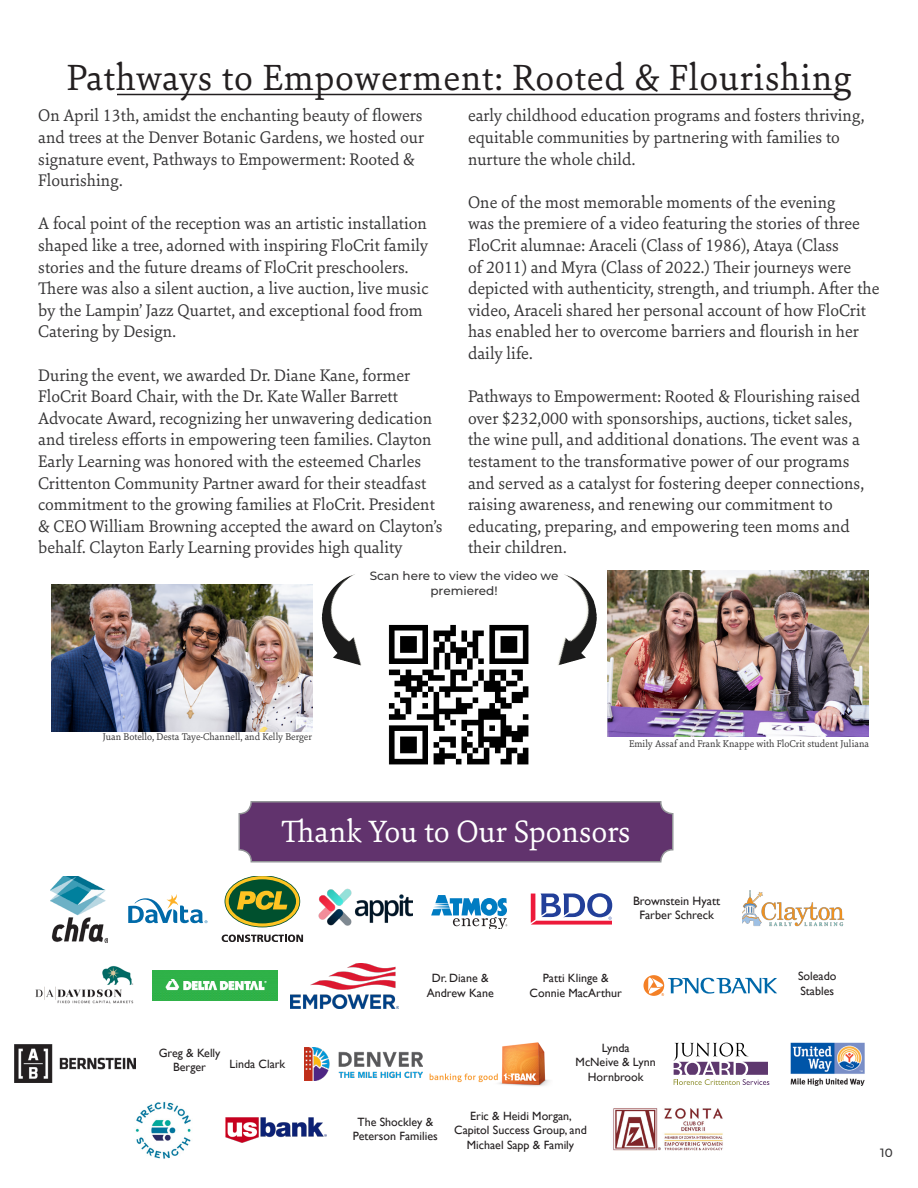
<style>
.page{position:relative;width:918px;height:1188px;background:#fff}
.page>*{position:absolute;margin:0;border:0;box-sizing:border-box;transform-origin:0 0}
.Sidebar_headline{font:39px "Sina Nova";letter-spacing:.02em;color:#231f20}
.Center{font:33px "Sina Nova";color:#fff}
.Center-2{font:18px/21.6px "Sina Nova";color:#363536}
.t1{font:12.15px/14.5px "Gill Sans";color:#231f20;text-align:center}
.t2{font:12px "Gill Sans";color:#231f20}
.Center-3{font:500 12px/14.4px "Montserrat";color:#363536;text-align:center}
.Center-4{font:10.5px "Sina Nova";color:#363536}
</style>
<div class="page">
<hr style="left:117px;top:94px;width:721px;height:1px;background:#231f20">
<div style="left:239px;top:802px;width:434px;height:60px;background:#61336d;border-radius:12px"></div>
<div style="left:238px;top:801px;width:436px;height:61px;border:2px solid #939598;border-radius:12px"></div>
<img style="left:318px;top:888px;width:94px;height:38px">
<svg style="left:431px;top:895px;width:76px;height:33px"></svg>
<img style="left:51px;top:876px;width:57px;height:66px">
<svg style="left:128px;top:894px;width:80px;height:29px"></svg>
<svg style="left:222px;top:935px;width:81px;height:6px"></svg>
<svg style="left:225px;top:876px;width:75px;height:51px"></svg>
<svg style="left:531px;top:893px;width:81px;height:32px"></svg>
<img style="left:742px;top:890px;width:103px;height:37px">
<img style="left:35px;top:966px;width:99px;height:38px">
<img style="left:152px;top:970px;width:126px;height:31px">
<img style="left:290px;top:963px;width:108px;height:45px">
<svg style="left:644px;top:975px;width:133px;height:21px"></svg>
<img style="left:15px;top:1045px;width:120px;height:38px">
<img style="left:304px;top:1048px;width:119px;height:32px">
<img style="left:429px;top:1042px;width:120px;height:44px">
<svg style="left:674px;top:1043px;width:95px;height:42px"></svg>
<img style="left:791px;top:1042px;width:74px;height:44px">
<img style="left:135px;top:1101px;width:56px;height:58px">
<img style="left:225px;top:1117px;width:102px;height:26px">
<img style="left:613px;top:1108px;width:110px;height:43px">
<img style="left:51px;top:585px;width:261px;height:147px">
<img style="left:607px;top:570px;width:261px;height:166px">
<img style="left:557px;top:574px;width:40px;height:92px">
<img style="left:388px;top:624px;width:141px;height:141px">
<img style="left:322px;top:574px;width:40px;height:92px">
<p class="Sidebar_headline" style="left:67px;top:51px;width:786px">Pathways to Empowerment: Rooted &amp; Flourishing</p>
<p class="Center-2" style="left:38px;top:104px;width:388px">On April 13th, amidst the enchanting beauty of flowers and trees at the Denver Botanic Gardens, we hosted our signature event, Pathways to Empowerment: Rooted &amp; Flourishing.</p>
<p class="Center-2" style="left:38px;top:212px;width:392px">A focal point of the reception was an artistic installation shaped like a tree, adorned with inspiring FloCrit family stories and the future dreams of FloCrit preschoolers.<br>There was also a silent auction, a live auction, live music by the Lampin’ Jazz Quartet, and exceptional food from Catering by Design.</p>
<p class="Center-2" style="left:38px;top:364px;width:406px">During the event, we awarded Dr. Diane Kane, former FloCrit Board Chair, with the Dr. Kate Waller Barrett Advocate Award, recognizing her unwavering dedication and tireless efforts in empowering teen families. Clayton Early Learning was honored with the esteemed Charles Crittenton Community Partner award for their steadfast commitment to the growing families at FloCrit. President &amp; CEO William Browning accepted the award on Clayton’s behalf. Clayton Early Learning provides high quality</p>
<p class="Center-2" style="left:468px;top:104px;width:398px">early childhood education programs and fosters thriving, equitable communities by partnering with families to nurture the whole child.</p>
<p class="Center-2" style="left:468px;top:191px;width:413px">One of the most memorable moments of the evening<br>was the premiere of a video featuring the stories of three FloCrit alumnae: Araceli (Class of 1986), Ataya (Class<br>of 2011) and Myra (Class of 2022.) Their journeys were depicted with authenticity, strength, and triumph. After the video, Araceli shared her personal account of how FloCrit has enabled her to overcome barriers and flourish in her daily life.</p>
<p class="Center-2" style="left:468px;top:385px;width:398px">Pathways to Empowerment: Rooted &amp; Flourishing raised over $232,000 with sponsorships, auctions, ticket sales, the wine pull, and additional donations. The event was a testament to the transformative power of our programs and served as a catalyst for fostering deeper connections, raising awareness, and renewing our commitment to educating, preparing, and empowering teen moms and their children.</p>
<p class="Center-4" style="left:103px;top:730px;width:211px">Juan Botello, Desta Taye-Channell, and Kelly Berger</p>
<p class="Center-3" style="left:370px;top:568px;width:190px">Scan here to view the video we premiered!</p>
<p class="Center-4" style="left:629px;top:737px;width:242px">Emily Assaf and Frank Knappe with FloCrit student Juliana</p>
<p class="Center" style="left:281px;top:810px;width:351px">Thank You to Our Sponsors</p>
<p class="t2" style="left:159px;top:1045px;width:63px">Greg &amp; Kelly</p>
<p class="t2" style="left:173px;top:1060px;width:34px">Berger</p>
<p class="t2" style="left:230px;top:1057px;width:57px">Linda Clark</p>
<p class="t2" style="left:432px;top:971px;width:58px">Dr. Diane &amp;</p>
<p class="t2" style="left:427px;top:986px;width:68px">Andrew Kane</p>
<p class="t1" style="left:633px;top:893px;width:89px">Brownstein Hyatt<br>Farber Schreck</p>
<p class="t2" style="left:543px;top:971px;width:68px">Patti Klinge &amp;</p>
<p class="t2" style="left:530px;top:986px;width:94px">Connie MacArthur</p>
<p class="t2" style="left:602px;top:1041px;width:30px">Lynda</p>
<p class="t2" style="left:576px;top:1055px;width:82px">McNeive &amp; Lynn</p>
<p class="t2" style="left:588px;top:1070px;width:57px">Hornbrook</p>
<p class="t2" style="left:357px;top:1115px;width:77px">The Shockley &amp;</p>
<p class="t2" style="left:353px;top:1129px;width:86px">Peterson Families</p>
<p class="t2" style="left:470px;top:1109px;width:103px">Eric &amp; Heidi Morgan,</p>
<p class="t2" style="left:454px;top:1123px;width:134px">Capitol Success Group, and</p>
<p class="t2" style="left:467px;top:1138px;width:109px">Michael Sapp &amp; Family</p>
<p class="t2" style="left:798px;top:969px;width:40px">Soleado</p>
<p class="t2" style="left:800px;top:984px;width:35px">Stables</p>
<p class="Center-3" style="left:880px;top:1145px;width:14px">10</p>
</div>
